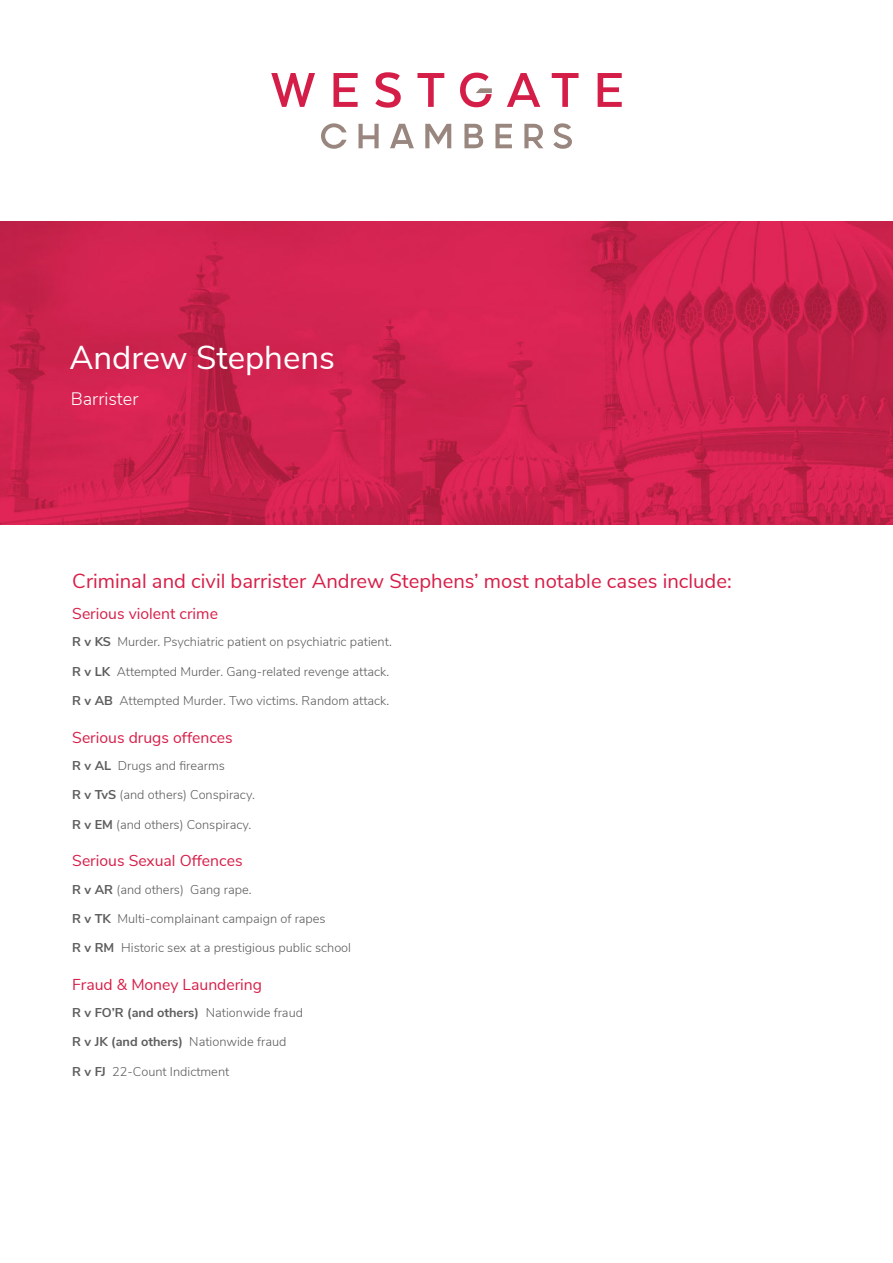
<style>
.page{position:relative;width:893px;height:1263px;background:#fff}
.page>*{position:absolute;margin:0;border:0;box-sizing:border-box;transform-origin:0 0}
.t1{font:33px "Nunito Sans";color:#fff}
.t2{font:20.25px "Nunito Sans";color:#d71e48}
.t3{font:300 18px "Nunito Sans";color:#fff}
.t4{font:15.75px "Nunito Sans";color:#d71e48}
.t5{font:300 12.75px "Nunito Sans";color:#5d5d5d}
.t6{font:700 12.75px "Nunito Sans";color:#5d5d5d}
.s1{font-weight:700}
.s2{font-weight:300}
</style>
<div class="page">
<svg style="left:271px;top:73px;width:44px;height:34px"></svg>
<svg style="left:333px;top:73px;width:25px;height:34px"></svg>
<svg style="left:375px;top:72px;width:26px;height:36px"></svg>
<svg style="left:417px;top:73px;width:27px;height:34px"></svg>
<svg style="left:507px;top:73px;width:33px;height:34px"></svg>
<svg style="left:552px;top:73px;width:26px;height:34px"></svg>
<svg style="left:598px;top:73px;width:24px;height:34px"></svg>
<svg style="left:321px;top:123px;width:25px;height:26px"></svg>
<svg style="left:358px;top:124px;width:21px;height:24px"></svg>
<svg style="left:390px;top:124px;width:24px;height:24px"></svg>
<svg style="left:425px;top:124px;width:26px;height:24px"></svg>
<svg style="left:464px;top:124px;width:19px;height:24px"></svg>
<svg style="left:495px;top:124px;width:17px;height:24px"></svg>
<svg style="left:524px;top:124px;width:19px;height:24px"></svg>
<svg style="left:553px;top:123px;width:19px;height:26px"></svg>
<svg style="left:460px;top:73px;width:32px;height:34px"></svg>
<svg style="left:0;top:221px;width:893px;height:304px;background:#cf224e"></svg>
<h1 class="t1" style="left:69px;top:345px;width:267px">Andrew Stephens</h1>
<h3 class="t3" style="left:71px;top:392px;width:69px">Barrister</h3>
<h2 class="t2" style="left:72px;top:573px;width:661px">Criminal and civil barrister Andrew Stephens’ most notable cases include:</h2>
<p class="t4" style="left:72px;top:608px;width:147px">Serious violent crime</p>
<p class="t5" style="left:72px;top:637px;width:321px"><span class="s1">R v KS</span> Murder. Psychiatric patient on psychiatric patient.</p>
<p class="t5" style="left:72px;top:667px;width:319px"><span class="s1">R v LK</span> Attempted Murder. Gang-related revenge attack.</p>
<p class="t5" style="left:72px;top:696px;width:319px"><span class="s1">R v AB</span> Attempted Murder. Two victims. Random attack.</p>
<p class="t4" style="left:72px;top:731px;width:162px">Serious drugs offences</p>
<p class="t5" style="left:72px;top:756px;width:154px"><span class="s1">R v AL</span> Drugs and firearms</p>
<p class="t5" style="left:72px;top:790px;width:184px"><span class="s1">R v TvS</span> (and others) Conspiracy.</p>
<p class="t5" style="left:72px;top:819px;width:181px"><span class="s1">R v EM</span> (and others) Conspiracy.</p>
<p class="t4" style="left:72px;top:855px;width:172px">Serious Sexual Offences</p>
<p class="t5" style="left:72px;top:884px;width:181px"><span class="s1">R v AR</span> (and others) Gang rape.</p>
<p class="t5" style="left:72px;top:914px;width:255px"><span class="s1">R v TK</span> Multi-complainant campaign of rapes</p>
<p class="t5" style="left:72px;top:943px;width:280px"><span class="s1">R v RM</span> Historic sex at a prestigious public school</p>
<p class="t4" style="left:72px;top:978px;width:191px">Fraud &amp; Money Laundering</p>
<p class="t6" style="left:72px;top:1008px;width:232px">R v FO’R (and others) <span class="s2">Nationwide fraud</span></p>
<p class="t6" style="left:72px;top:1037px;width:216px">R v JK (and others) <span class="s2">Nationwide fraud</span></p>
<p class="t5" style="left:72px;top:1067px;width:159px"><span class="s1">R v FJ</span> 22-Count Indictment</p>
</div>
